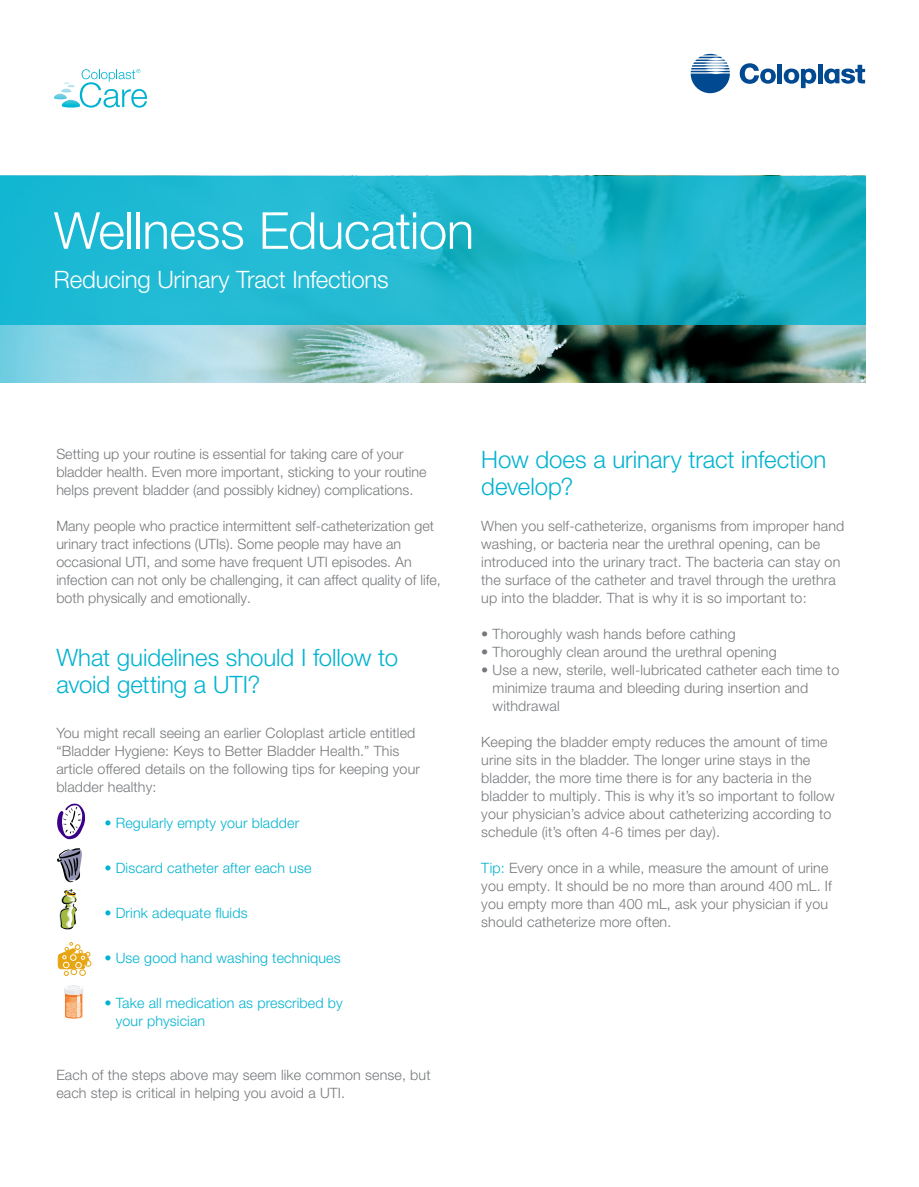
<style>
.page{position:relative;width:919px;height:1187px;background:#fff}
.page>*{position:absolute;margin:0;border:0;box-sizing:border-box;transform-origin:0 0}
.Brochure_cover_headi{font:300 51px "Helvetica Neue LT Pro";letter-spacing:-.01em;color:#fff}
.Spread_introduction{font:300 24px/27px "Helvetica Neue LT Pro";letter-spacing:-.005em;color:#00b3d0}
.Brochure_cover_subhe{font:300 24px "Helvetica Neue LT Pro";letter-spacing:-.01em;color:#fff}
.Spread_text{font:300 14.25px/18px "Helvetica Neue LT Pro";letter-spacing:.01em;color:#76787b}
.Spread_text-2{font:300 14.25px/18px "Helvetica Neue LT Pro";letter-spacing:.01em;color:#00b3d0}
.s1{color:#00b3d0}
</style>
<div class="page">
<img style="left:0;top:324px;width:865px;height:59px">
<svg style="left:53px;top:69px;width:94px;height:39px"></svg>
<svg style="left:739px;top:63px;width:36px;height:21px"></svg>
<div style="left:777px;top:64px;width:5px;height:19px;background:#014990"></div>
<div style="left:817px;top:64px;width:5px;height:19px;background:#014990"></div>
<svg style="left:783px;top:68px;width:33px;height:20px"></svg>
<svg style="left:824px;top:65px;width:41px;height:19px"></svg>
<svg style="left:690px;top:54px;width:39px;height:39px"></svg>
<svg style="left:0;top:175px;width:865px;height:149px;background:#1fb6ce"></svg>
<svg style="left:60px;top:889px;width:17px;height:40px"></svg>
<svg style="left:57px;top:942px;width:34px;height:33px"></svg>
<img style="left:64px;top:985px;width:20px;height:34px">
<svg style="left:57px;top:848px;width:25px;height:34px"></svg>
<svg style="left:57px;top:803px;width:28px;height:36px"></svg>
<p class="Brochure_cover_headi" style="left:54px;top:199px;width:422px">Wellness Education</p>
<p class="Brochure_cover_subhe" style="left:54px;top:265px;width:336px">Reducing Urinary Tract Infections</p>
<p class="Spread_text" style="left:56px;top:444px;width:372px">Setting up your routine is essential for taking care of your bladder health. Even more important, sticking to your routine helps prevent bladder (and possibly kidney) complications.</p>
<p class="Spread_text" style="left:56px;top:516px;width:386px">Many people who practice intermittent self-catheterization get urinary tract infections (UTIs). Some people may have an occasional UTI, and some have frequent UTI episodes. An infection can not only be challenging, it can affect quality of life, both physically and emotionally.</p>
<p class="Spread_introduction" style="left:56px;top:643px;width:343px">What guidelines should I follow to avoid getting a UTI?</p>
<p class="Spread_text" style="left:56px;top:723px;width:365px">You might recall seeing an earlier Coloplast article entitled “Bladder Hygiene: Keys to Better Bladder Health.” This article offered details on the following tips for keeping your bladder healthy:</p>
<p class="Spread_text-2" style="left:104px;top:813px;width:196px">• Regularly empty your bladder</p>
<p class="Spread_text-2" style="left:104px;top:858px;width:209px">• Discard catheter after each use</p>
<p class="Spread_text-2" style="left:104px;top:903px;width:145px">• Drink adequate fluids</p>
<p class="Spread_text-2" style="left:104px;top:948px;width:238px">• Use good hand washing techniques</p>
<p class="Spread_text-2" style="left:116px;top:993px;width:228px;text-indent:-11px">• Take all medication as prescribed by your physician</p>
<p class="Spread_text" style="left:56px;top:1065px;width:376px">Each of the steps above may seem like common sense, but each step is critical in helping you avoid a UTI.</p>
<p class="Spread_introduction" style="left:481px;top:445px;width:346px">How does a urinary tract infection develop?</p>
<p class="Spread_text" style="left:481px;top:516px;width:364px">When you self-catheterize, organisms from improper hand washing, or bacteria near the urethral opening, can be introduced into the urinary tract. The bacteria can stay on the surface of the catheter and travel through the urethra up into the bladder. That is why it is so important to:</p>
<p class="Spread_text" style="left:481px;top:624px;width:256px">• Thoroughly wash hands before cathing</p>
<p class="Spread_text" style="left:481px;top:642px;width:297px">• Thoroughly clean around the urethral opening</p>
<p class="Spread_text" style="left:492px;top:660px;width:348px;text-indent:-11px">• Use a new, sterile, well-lubricated catheter each time to minimize trauma and bleeding during insertion and withdrawal</p>
<p class="Spread_text" style="left:481px;top:732px;width:355px">Keeping the bladder empty reduces the amount of time urine sits in the bladder. The longer urine stays in the bladder, the more time there is for any bacteria in the bladder to multiply. This is why it’s so important to follow your physician’s advice about catheterizing according to schedule (it’s often 4-6 times per day).</p>
<p class="Spread_text" style="left:481px;top:858px;width:352px"><span class="s1">Tip:</span> Every once in a while, measure the amount of urine you empty. It should be no more than around 400 mL. If you empty more than 400 mL, ask your physician if you should catheterize more often.</p>
</div>
